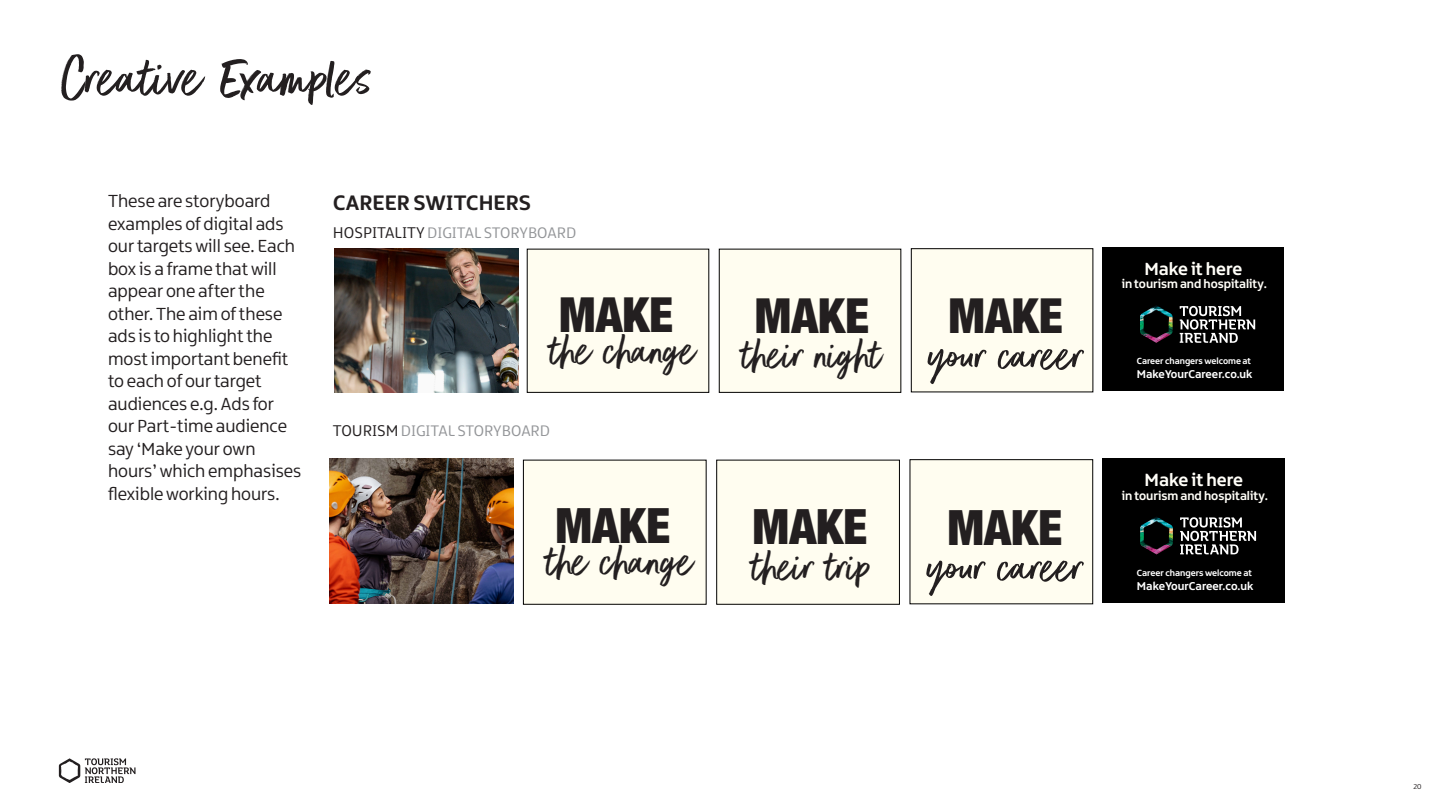
<style>
.page{position:relative;width:1440px;height:810px;background:#fff}
.page>*{position:absolute;margin:0;border:0;box-sizing:border-box;transform-origin:0 0}
.t1{font:62.4px "Better Times";color:#231f20}
.t2{font:50.85px "Better Times";color:#231f20}
.t3{font:48.97px "Better Times";color:#231f20}
.t4{font:48.6px "Better Times";color:#231f20}
.t5{font:900 condensed 48.53px "Helvetica Neue";color:#231f20}
.t6{font:48.22px "Better Times";color:#231f20}
.t7{font:900 condensed 48.22px "Helvetica Neue";color:#231f20}
.t8{font:700 22.5px "Northern Ireland";color:#231f20}
.t9{font:700 18.98px "Northern Ireland";color:#fffef8}
.t10{font:700 18.83px "Northern Ireland";color:#fffef8}
.t11{font:18.75px/22.5px "Northern Ireland";color:#231f20}
.t12{font:16.42px "Northern Ireland";color:#939598}
.t13{font:700 13.2px "Northern Ireland";color:#fffef8}
.t14{font:700 13.12px "Northern Ireland";color:#fffef8}
.t15{font:700 12.23px "Northern Ireland";color:#fff}
.t16{font:700 12.15px "Northern Ireland";color:#fff}
.t17{font:700 9.6px "Northern Ireland";color:#fff}
.t18{font:700 9.52px "Northern Ireland";color:#fff}
.t19{font:7.5px "Northern Ireland";color:#231f20}
.s1{font-size:16.65px;color:#231f20}
.s2{font-size:50.47px}
.s3{font-size:48.53px}
</style>
<div class="page">
<div style="left:1103px;top:248px;width:181px;height:143px;background:#000"></div>
<div style="left:911px;top:249px;width:182px;height:143px;background:#fffdf0"></div>
<div style="left:911px;top:248px;width:182px;height:144px;border:1px solid #000"></div>
<div style="left:719px;top:249px;width:182px;height:143px;background:#fffdf0"></div>
<svg style="left:1180px;top:306px;width:75px;height:37px"></svg>
<img style="left:1140px;top:305px;width:33px;height:38px">
<div style="left:527px;top:249px;width:182px;height:143px;background:#fffdf0"></div>
<img style="left:335px;top:248px;width:184px;height:145px">
<div style="left:1103px;top:459px;width:182px;height:144px;background:#000"></div>
<div style="left:910px;top:460px;width:183px;height:144px;background:#fffdf0"></div>
<div style="left:910px;top:459px;width:183px;height:145px;border:1px solid #000"></div>
<div style="left:717px;top:460px;width:182px;height:144px;background:#fffdf0"></div>
<div style="left:716px;top:460px;width:184px;height:145px;border:1px solid #000"></div>
<svg style="left:1180px;top:517px;width:76px;height:37px"></svg>
<img style="left:1140px;top:517px;width:33px;height:37px">
<div style="left:523px;top:460px;width:183px;height:144px;background:#fffdf0"></div>
<div style="left:523px;top:460px;width:184px;height:145px;border:1px solid #000"></div>
<img style="left:330px;top:459px;width:183px;height:144px">
<svg style="left:59px;top:758px;width:77px;height:25px"></svg>
<p class="t1" style="left:59px;top:44px;width:315px">Creative Examples</p>
<p class="t11" style="left:108px;top:190px;width:195px">These are storyboard examples of digital ads our targets will see. Each box is a frame that will appear one after the other. The aim of these ads is to highlight the most important benefit to each of our target audiences e.g. Ads for our Part-time audience say ‘Make your own hours’ which emphasises flexible working hours.</p>
<p class="t8" style="left:333px;top:188px;width:200px">CAREER SWITCHERS</p>
<p class="t12" style="left:333px;top:223px;width:245px"><span class="s1">HOSPITALITY</span> DIGITAL STORYBOARD</p>
<p class="t7" style="left:559px;top:275px;width:116px">MAKE</p>
<p class="t4" style="left:551px;top:324px;width:147px">the change</p>
<p class="t12" style="left:333px;top:422px;width:218px"><span class="s1">TOURISM</span> DIGITAL STORYBOARD</p>
<p class="t5" style="left:556px;top:486px;width:116px">MAKE</p>
<p class="t3" style="left:547px;top:535px;width:148px">the change</p>
<p class="t7" style="left:755px;top:276px;width:116px">MAKE</p>
<p class="t7" style="left:949px;top:277px;width:116px">MAKE</p>
<p class="t6" style="left:743px;top:328px;width:343px">their night <span class="s2">your career</span></p>
<p class="t5" style="left:753px;top:487px;width:116px">MAKE</p>
<p class="t5" style="left:947px;top:488px;width:116px">MAKE</p>
<p class="t2" style="left:753px;top:540px;width:332px"><span class="s3">their trip</span> your career</p>
<p class="t10" style="left:1145px;top:257px;width:99px">Make it here</p>
<p class="t14" style="left:1122px;top:276px;width:147px">in tourism and hospitality.</p>
<p class="t18" style="left:1137px;top:355px;width:116px">Career changers welcome at</p>
<p class="t16" style="left:1137px;top:367px;width:117px">MakeYourCareer.co.uk</p>
<p class="t9" style="left:1145px;top:468px;width:100px">Make it here</p>
<p class="t13" style="left:1122px;top:487px;width:148px">in tourism and hospitality.</p>
<p class="t17" style="left:1137px;top:566px;width:117px">Career changers welcome at</p>
<p class="t15" style="left:1137px;top:578px;width:118px">MakeYourCareer.co.uk</p>
<p class="t19" style="left:1413px;top:782px;width:10px">20</p>
</div>
